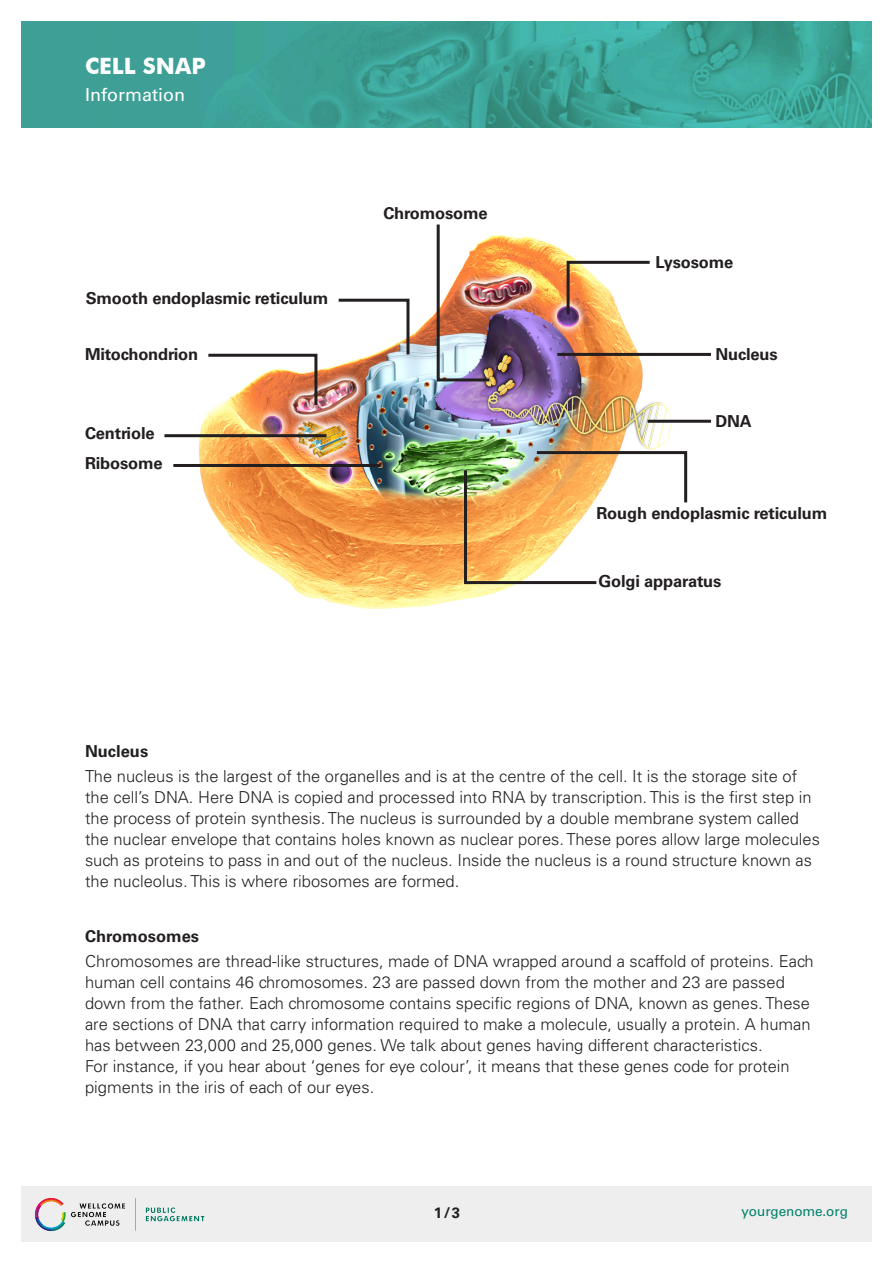
<style>
.page{position:relative;width:893px;height:1263px;background:#fff}
.page>*{position:absolute;margin:0;border:0;box-sizing:border-box;transform-origin:0 0}
.t1{font:700 22.5px "Futura BT";color:#fff}
.t2{font:18px "Univers";color:#fff}
.t3{font:300 16.5px/21px "Univers";color:#231f20}
.Title_4{font:700 16.5px "Univers";letter-spacing:-.01em;color:#231f20}
.t4{font:700 15px "Univers";color:#231f20}
.t5{font:13.5px "Univers";letter-spacing:-.005em;color:#008068}
</style>
<div class="page">
<div style="left:21px;top:1186px;width:851px;height:56px;background:#eeeeef"></div>
<svg style="left:21px;top:21px;width:851px;height:107px;background:#3ca296"></svg>
<img style="left:164px;top:235px;width:547px;height:374px">
<img style="left:35px;top:1198px;width:169px;height:34px">
<hr style="left:164px;top:434px;width:162px;height:3px;background:#231f20">
<hr style="left:557px;top:353px;width:154px;height:3px;background:#231f20">
<hr style="left:648px;top:420px;width:63px;height:3px;background:#231f20">
<svg style="left:205px;top:352px;width:114px;height:56px"></svg>
<svg style="left:462px;top:450px;width:227px;height:135px"></svg>
<svg style="left:565px;top:259px;width:88px;height:58px"></svg>
<img style="left:435px;top:224px;width:57px;height:159px">
<svg style="left:336px;top:297px;width:75px;height:60px"></svg>
<hr style="left:173px;top:464px;width:207px;height:3px;background:#231f20">
<p class="t1" style="left:85px;top:52px;width:122px">CELL SNAP</p>
<p class="t2" style="left:85px;top:84px;width:101px">Information</p>
<p class="Title_4" style="left:86px;top:289px;width:244px">Smooth endoplasmic reticulum</p>
<p class="Title_4" style="left:85px;top:344px;width:115px">Mitochondrion</p>
<p class="Title_4" style="left:85px;top:424px;width:71px">Centriole</p>
<p class="Title_4" style="left:85px;top:454px;width:79px">Ribosome</p>
<p class="Title_4" style="left:383px;top:204px;width:106px">Chromosome</p>
<p class="Title_4" style="left:655px;top:252px;width:79px">Lysosome</p>
<p class="Title_4" style="left:715px;top:344px;width:64px">Nucleus</p>
<p class="Title_4" style="left:715px;top:411px;width:38px">DNA</p>
<p class="Title_4" style="left:596px;top:503px;width:232px">Rough endoplasmic reticulum</p>
<p class="Title_4" style="left:598px;top:571px;width:124px">Golgi apparatus</p>
<p class="Title_4" style="left:85px;top:741px;width:65px">Nucleus</p>
<p class="t3" style="left:85px;top:765px;width:736px">The nucleus is the largest of the organelles and is at the centre of the cell. It is the storage site of the cell’s DNA. Here DNA is copied and processed into RNA by transcription. This is the first step in the process of protein synthesis. The nucleus is surrounded by a double membrane system called the nuclear envelope that contains holes known as nuclear pores. These pores allow large molecules such as proteins to pass in and out of the nucleus. Inside the nucleus is a round structure known as the nucleolus. This is where ribosomes are formed.</p>
<p class="Title_4" style="left:85px;top:926px;width:116px">Chromosomes</p>
<p class="t3" style="left:85px;top:951px;width:730px">Chromosomes are thread-like structures, made of DNA wrapped around a scaffold of proteins. Each human cell contains 46 chromosomes. 23 are passed down from the mother and 23 are passed down from the father. Each chromosome contains specific regions of DNA, known as genes. These are sections of DNA that carry information required to make a molecule, usually a protein. A human has between 23,000 and 25,000 genes. We talk about genes having different characteristics.<br>For instance, if you hear about ‘genes for eye colour’, it means that these genes code for protein pigments in the iris of each of our eyes.</p>
<p class="t4" style="left:434px;top:1204px;width:28px">1/3</p>
<p class="t5" style="left:741px;top:1203px;width:108px">yourgenome.org</p>
</div>
